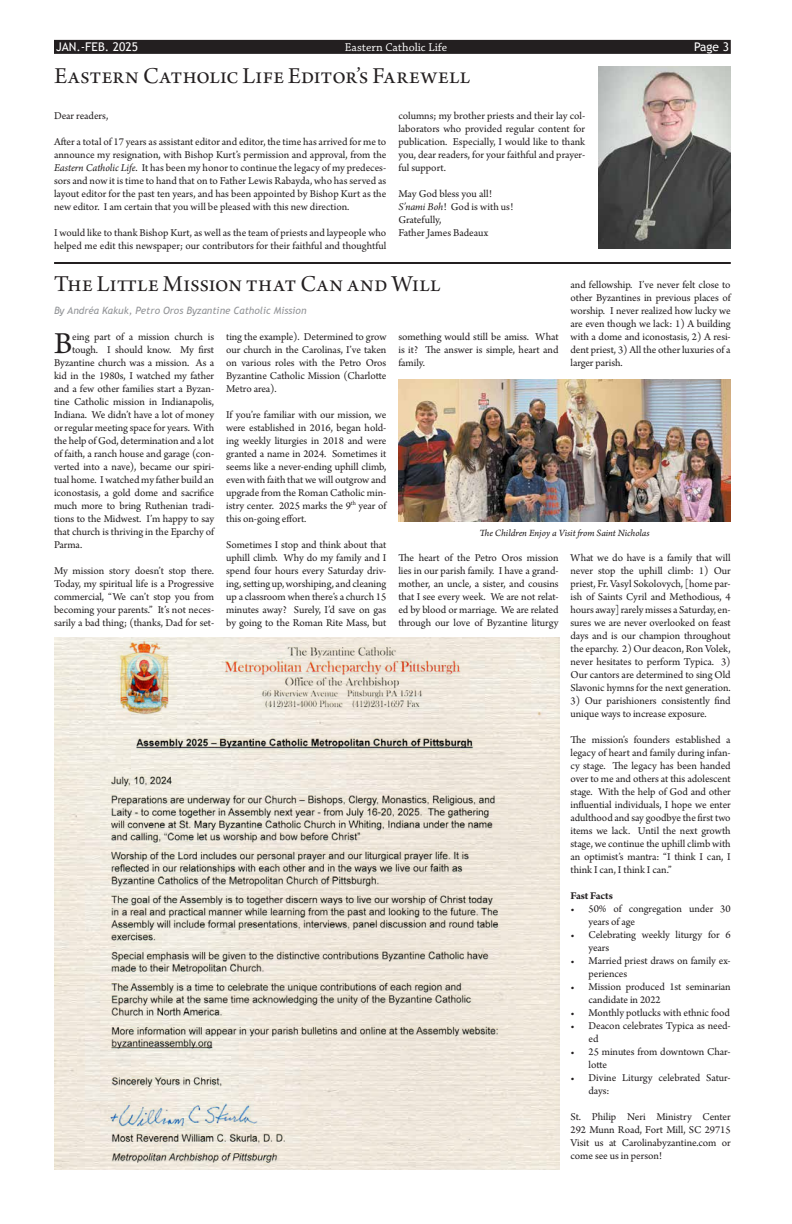
<style>
.page{position:relative;width:792px;height:1224px;background:#fff}
.page>*{position:absolute;margin:0;border:0;box-sizing:border-box;transform-origin:0 0}
.t1{font:32px "Arno Pro";color:#231f20}
.t2{font:24px "Arno Pro Subhead";letter-spacing:.015em;color:#231f20}
.t3{font:12px "Chaparral Pro";color:#fff}
.t4{font:12px "Trebuchet MS";color:#fff}
.t5{font:11px/13px "Arno Pro";letter-spacing:-.005em;color:#231f20;text-align:justify}
.t6{font:700 11px "Arno Pro";color:#231f20}
.t7{font:italic 10px "Trebuchet MS";color:#939598}
.t8{font:10px "Arno Pro Italic Sm Text";letter-spacing:-.005em;color:#231f20}
.s1{font-style:italic}
</style>
<div class="page">
<div style="left:54px;top:40px;width:677px;height:14px;background:#231f20"></div>
<img style="left:55px;top:637px;width:504px;height:533px">
<hr style="left:54px;top:262px;width:677px;height:2px;background:#231f20">
<img style="left:599px;top:67px;width:132px;height:182px">
<img style="left:398px;top:379px;width:333px;height:143px">
<p class="t4" style="left:56px;top:40px;width:83px">JAN.-FEB. 2025</p>
<p class="t3" style="left:345px;top:41px;width:104px">Eastern Catholic Life</p>
<p class="t4" style="left:694px;top:40px;width:36px">Page 3</p>
<h2 class="t2" style="left:55px;top:63px;width:417px">Eastern Catholic Life Editor’s Farewell</h2>
<p class="t5" style="left:54px;top:110px;width:56px">Dear readers,</p>
<p class="t5" style="left:54px;top:136px;width:334px">After a total of 17 years as assistant editor and editor, the time has arrived for me to announce my resignation, with Bishop Kurt’s permission and approval, from the <span class="s1">Eastern Catholic Life</span>. It has been my honor to continue the legacy of my predeces&shy;sors and now it is time to hand that on to Father Lewis Rabayda, who has served as layout editor for the past ten years, and has been appointed by Bishop Kurt as the new editor. I am certain that you will be pleased with this new direction.</p>
<p class="t5" style="left:54px;top:227px;width:334px">I would like to thank Bishop Kurt, as well as the team of priests and laypeople who helped me edit this newspaper; our contributors for their faithful and thoughtful</p>
<p class="t5" style="left:398px;top:110px;width:188px">columns; my brother priests and their lay col&shy;laborators who provided regular content for publication. Especially, I would like to thank you, dear readers, for your faithful and prayer&shy;ful support.</p>
<p class="t5" style="left:398px;top:188px;width:116px;text-align:left">May God bless you all!<br><span class="s1">S’nami Boh</span>! God is with us!<br>Gratefully,<br>Father James Badeaux</p>
<h2 class="t2" style="left:54px;top:271px;width:388px">The Little Mission that Can and Will</h2>
<p class="t7" style="left:54px;top:305px;width:254px">By Andréa Kakuk, Petro Oros Byzantine Catholic Mission</p>
<p class="t5" style="left:571px;top:279px;width:163px">and fellowship. I’ve never felt close to other Byzantines in previous places of worship. I never realized how lucky we are even though we lack: 1) A building with a dome and iconostasis, 2) A resi&shy;dent priest, 3) All the other luxuries of a larger parish.</p>
<p class="t5" style="left:226px;top:331px;width:162px">ting the example). Determined to grow our church in the Carolinas, I’ve taken on various roles with the Petro Oros Byzantine Catholic Mission (Charlotte Metro area).</p>
<p class="t5" style="left:226px;top:409px;width:163px">If you’re familiar with our mission, we were established in 2016, began hold&shy;ing weekly liturgies in 2018 and were granted a name in 2024. Sometimes it seems like a never-ending uphill climb, even with faith that we will outgrow and upgrade from the Roman Catholic min&shy;istry center. 2025 marks the 9<sup>th</sup> year of this on-going effort.</p>
<p class="t5" style="left:226px;top:539px;width:162px">Sometimes I stop and think about that uphill climb. Why do my family and I spend four hours every Saturday driv&shy;ing, setting up, worshiping, and cleaning up a classroom when there’s a church 15 minutes away? Surely, I’d save on gas by going to the Roman Rite Mass, but</p>
<h1 class="t1" style="left:54px;top:325px;width:20px">B</h1>
<p class="t5" style="left:72px;top:331px;width:143px">eing part of a mission church is</p>
<p class="t5" style="left:398px;top:331px;width:162px">something would still be amiss. What is it? The answer is simple, heart and family.</p>
<p class="t5" style="left:72px;top:344px;width:143px">tough. I should know. My first</p>
<p class="t5" style="left:54px;top:357px;width:162px">Byzantine church was a mission. As a</p>
<p class="t5" style="left:54px;top:370px;width:162px">kid in the 1980s, I watched my father</p>
<p class="t5" style="left:54px;top:383px;width:162px">and a few other families start a Byzan-</p>
<p class="t5" style="left:54px;top:396px;width:162px">tine Catholic mission in Indianapolis,</p>
<p class="t5" style="left:54px;top:409px;width:162px">Indiana. We didn’t have a lot of money</p>
<p class="t5" style="left:54px;top:422px;width:162px">or regular meeting space for years. With</p>
<p class="t5" style="left:54px;top:435px;width:162px">the help of God, determination and a lot</p>
<p class="t5" style="left:54px;top:448px;width:162px">of faith, a ranch house and garage (con-</p>
<p class="t5" style="left:54px;top:461px;width:162px">verted into a nave), became our spiri-</p>
<p class="t5" style="left:54px;top:474px;width:162px">tual home. I watched my father build an</p>
<p class="t5" style="left:54px;top:487px;width:162px">iconostasis, a gold dome and sacrifice</p>
<p class="t5" style="left:54px;top:500px;width:162px">much more to bring Ruthenian tradi-</p>
<p class="t5" style="left:54px;top:513px;width:162px">tions to the Midwest. I’m happy to say</p>
<p class="t5" style="left:54px;top:526px;width:163px">that church is thriving in the Eparchy of</p>
<p class="t5" style="left:54px;top:539px;width:30px">Parma.</p>
<p class="t5" style="left:54px;top:565px;width:162px">My mission story doesn’t stop there.<br>Today, my spiritual life is a Progressive commercial, “We can’t stop you from becoming your parents.” It’s not neces&shy;sarily a bad thing; (thanks, Dad for set-</p>
<p class="t8" style="left:480px;top:527px;width:172px">The Children Enjoy a Visit from Saint Nicholas</p>
<p class="t5" style="left:398px;top:552px;width:162px">The heart of the Petro Oros mission lies in our parish family. I have a grand&shy;mother, an uncle, a sister, and cousins that I see every week. We are not relat&shy;ed by blood or marriage. We are related through our love of Byzantine liturgy</p>
<p class="t5" style="left:571px;top:552px;width:162px">What we do have is a family that will never stop the uphill climb: 1) Our priest, Fr. Vasyl Sokolovych, [home par&shy;ish of Saints Cyril and Methodious, 4 hours away] rarely misses a Saturday, en&shy;sures we are never overlooked on feast days and is our champion throughout the eparchy. 2) Our deacon, Ron Volek, never hesitates to perform Typica. 3)<br>Our cantors are determined to sing Old Slavonic hymns for the next generation.</p>
<p class="t5" style="left:571px;top:695px;width:162px">3) Our parishioners consistently find unique ways to increase exposure.</p>
<p class="t5" style="left:571px;top:734px;width:162px">The mission’s founders established a legacy of heart and family during infan&shy;cy stage. The legacy has been handed over to me and others at this adolescent stage. With the help of God and other influential individuals, I hope we enter adulthood and say goodbye the first two items we lack. Until the next growth stage, we continue the uphill climb with an optimist’s mantra: “I think I can, I think I can, I think I can.”</p>
<p class="t6" style="left:571px;top:889px;width:44px">Fast Facts</p>
<p class="t5" style="left:589px;top:903px;width:144px;text-indent:-18px">• 50% of congregation under 30 years of age</p>
<p class="t5" style="left:589px;top:929px;width:144px;text-indent:-18px">• Celebrating weekly liturgy for 6 years</p>
<p class="t5" style="left:589px;top:955px;width:144px;text-indent:-18px">• Married priest draws on family ex&shy;periences</p>
<p class="t5" style="left:589px;top:981px;width:144px;text-indent:-18px">• Mission produced 1st seminarian candidate in 2022</p>
<p class="t5" style="left:571px;top:1007px;width:161px">• Monthly potlucks with ethnic food</p>
<p class="t5" style="left:589px;top:1020px;width:144px;text-indent:-18px">• Deacon celebrates Typica as need&shy;ed</p>
<p class="t5" style="left:589px;top:1046px;width:144px;text-indent:-18px">• 25 minutes from downtown Char&shy;lotte</p>
<p class="t5" style="left:589px;top:1072px;width:144px;text-indent:-18px">• Divine Liturgy celebrated Satur&shy;days:</p>
<p class="t5" style="left:571px;top:1111px;width:162px">St. Philip Neri Ministry Center 292 Munn Road, Fort Mill, SC 29715<br>Visit us at Carolinabyzantine.com or come see us in person!</p>
</div>
